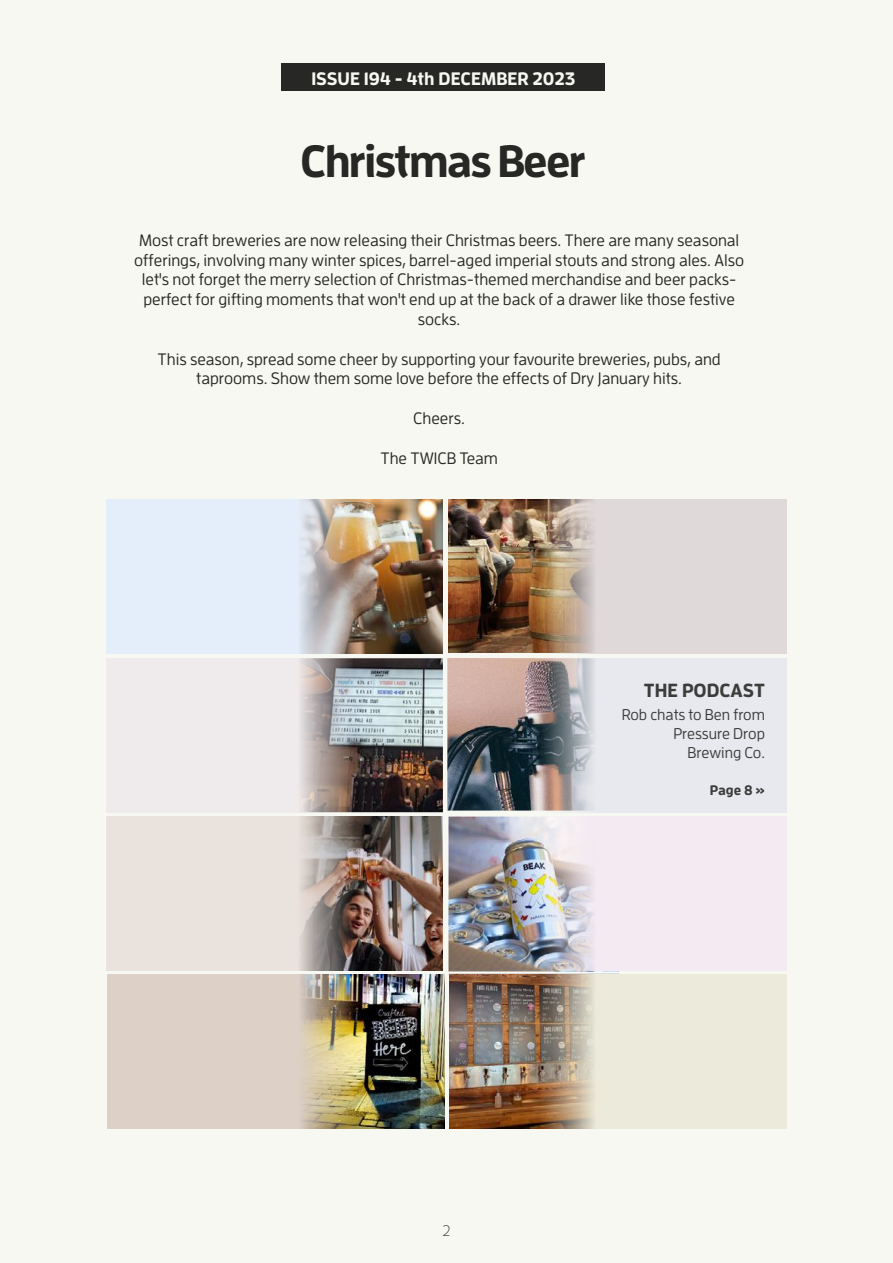
<style>
.page{position:relative;width:893px;height:1263px;background:#f7f8f1}
.page>*{position:absolute;margin:0;border:0;box-sizing:border-box;transform-origin:0 0}
.t1{font:700 45px "Enzo OT";letter-spacing:-.04em;color:#272726}
.t2{font:700 18.9px "Enzo OT";color:#3c3c3b}
.t3{font:700 18px "Enzo OT";color:#f7f8f1}
.t4{font:500 16.5px/19.8px "Enzo OT";color:#272726;text-align:center}
.t5{font:500 15.45px/18.6px "Enzo OT";color:#3c3c3b;text-align:right}
.t6{font:300 15px "Enzo OT";color:#272726}
.t7{font:700 13.8px "Enzo OT";color:#3c3c3b}
</style>
<div class="page">
<img style="left:448px;top:817px;width:171px;height:158px">
<img style="left:353px;top:500px;width:90px;height:154px">
<img style="left:353px;top:658px;width:90px;height:154px">
<img style="left:353px;top:817px;width:90px;height:153px">
<img style="left:448px;top:500px;width:92px;height:153px">
<img style="left:447px;top:658px;width:93px;height:152px">
<img style="left:449px;top:975px;width:91px;height:154px">
<svg style="left:106px;top:500px;width:247px;height:154px;background:#dce2ea"></svg>
<svg style="left:106px;top:658px;width:247px;height:154px;fill:#efebec"></svg>
<svg style="left:106px;top:817px;width:247px;height:153px;background:#d9d1cc"></svg>
<div style="left:540px;top:816px;width:246px;height:154px;background:#f3eaf2"></div>
<svg style="left:540px;top:500px;width:247px;height:154px;background:#d7cdc8"></svg>
<svg style="left:540px;top:658px;width:247px;height:154px;fill:#e7e9ee"></svg>
<svg style="left:540px;top:975px;width:247px;height:154px;background:#ddd9c8"></svg>
<img style="left:354px;top:975px;width:90px;height:154px">
<svg style="left:107px;top:975px;width:247px;height:154px;background:#d6c9b9"></svg>
<div style="left:282px;top:64px;width:323px;height:27px;background:#272726"></div>
<p class="t3" style="left:311px;top:67px;width:266px">ISSUE 194 - 4th DECEMBER 2023</p>
<h1 class="t1" style="left:300px;top:132px;width:287px">Christmas Beer</h1>
<p class="t4" style="left:134px;top:230px;width:611px">Most craft breweries are now releasing their Christmas beers. There are many seasonal offerings, involving many winter spices, barrel-aged imperial stouts and strong ales. Also let's not forget the merry selection of Christmas-themed merchandise and beer packs&shy;perfect for gifting moments that won't end up at the back of a drawer like those festive socks.</p>
<p class="t4" style="left:158px;top:349px;width:565px">This season, spread some cheer by supporting your favourite breweries, pubs, and taprooms. Show them some love before the effects of Dry January hits.</p>
<p class="t4" style="left:413px;top:408px;width:53px">Cheers.</p>
<p class="t4" style="left:380px;top:448px;width:119px">The TWICB Team</p>
<p class="t6" style="left:442px;top:1222px;width:9px">2</p>
<p class="t2" style="left:644px;top:678px;width:123px">THE PODCAST</p>
<p class="t5" style="left:622px;top:705px;width:145px">Rob chats to Ben from<br>Pressure Drop<br>Brewing Co.</p>
<p class="t7" style="left:710px;top:781px;width:57px">Page 8 »</p>
</div>
